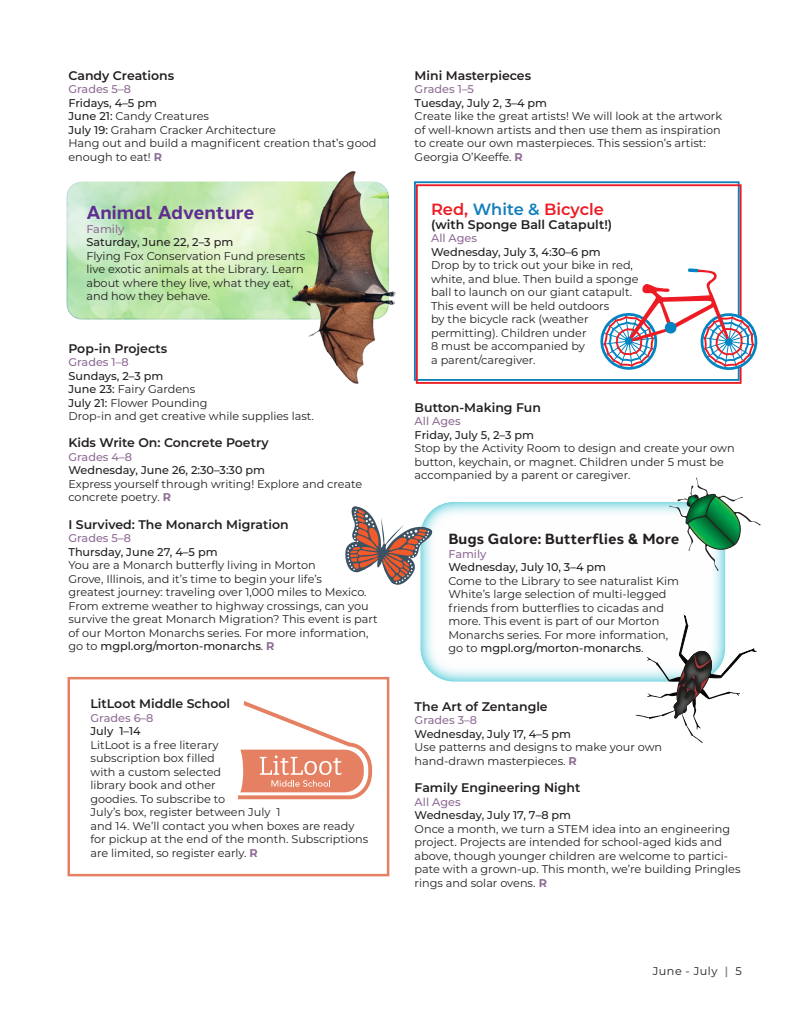
<style>
.page{position:relative;width:810px;height:1035px;background:#fff}
.page>*{position:absolute;margin:0;border:0;box-sizing:border-box;transform-origin:0 0}
.t1{font:700 18.75px "Halcom";color:#5f2d91}
.t2{font:600 16.25px "Montserrat";color:#ed1c24}
.t3{font:700 14.75px "Halcom";color:#231f20}
.t4{font:600 12.5px "Montserrat";color:#231f20}
.t5{font:11.25px/13.5px "Montserrat";color:#231f20}
.t6{font:500 11.25px "Montserrat";color:#231f20}
.t7{font:500 11.25px "Montserrat";color:#8f6c95}
.t8{font:11.25px "Montserrat";letter-spacing:.04em;color:#231f20}
.s1{font-weight:500}
.s2{font-weight:700;color:#8f6c95}
.s3{font-weight:400}
.s4{color:#1280bb}
.s5{font-weight:600;color:#7c888e}
</style>
<div class="page">
<svg style="left:68px;top:182px;width:320px;height:137px;background:#c6e9b7"></svg>
<div style="left:68px;top:677px;width:321px;height:199px;background:#fff;border:2px solid #e58062"></div>
<svg style="left:238px;top:701px;width:134px;height:98px"></svg>
<img style="left:247px;top:171px;width:169px;height:213px">
<div style="left:414px;top:181px;width:326px;height:200px;border:2px solid #1280bb"></div>
<div style="left:416px;top:184px;width:326px;height:200px;border:2px solid #ed1c24"></div>
<svg style="left:600px;top:268px;width:158px;height:104px"></svg>
<div style="left:419px;top:500px;width:307px;height:182px;background:#fefafc"></div>
<svg style="left:635px;top:611px;width:121px;height:132px"></svg>
<svg style="left:669px;top:477px;width:92px;height:95px"></svg>
<svg style="left:345px;top:506px;width:89px;height:81px"></svg>
<p class="t4" style="left:68px;top:67px;width:107px">Candy Creations</p>
<p class="t7" style="left:68px;top:82px;width:64px">Grades 5–8</p>
<p class="t6" style="left:68px;top:95px;width:90px">Fridays, 4–5 pm</p>
<p class="t5" style="left:68px;top:109px;width:142px"><span class="s1">June 21:</span> Candy Creatures</p>
<p class="t5" style="left:68px;top:123px;width:209px"><span class="s1">July 19:</span> Graham Cracker Architecture</p>
<p class="t5" style="left:68px;top:136px;width:310px">Hang out and build a magnificent creation that’s good enough to eat! <span class="s2">R</span></p>
<p class="t1" style="left:86px;top:197px;width:170px">Animal Adventure</p>
<p class="t7" style="left:86px;top:221px;width:40px">Family</p>
<p class="t6" style="left:86px;top:234px;width:148px">Saturday, June 22, 2–3 pm</p>
<p class="t5" style="left:86px;top:248px;width:221px">Flying Fox Conservation Fund presents live exotic animals at the Library. Learn about where they live, what they eat, and how they behave.</p>
<p class="t4" style="left:68px;top:339px;width:100px">Pop-in Projects</p>
<p class="t7" style="left:68px;top:354px;width:62px">Grades 1–8</p>
<p class="t6" style="left:68px;top:368px;width:97px">Sundays, 2–3 pm</p>
<p class="t5" style="left:68px;top:382px;width:128px"><span class="s1">June 23:</span> Fairy Gardens</p>
<p class="t5" style="left:68px;top:396px;width:141px"><span class="s1">July 21:</span> Flower Pounding</p>
<p class="t5" style="left:68px;top:409px;width:247px">Drop-in and get creative while supplies last.</p>
<p class="t4" style="left:68px;top:434px;width:202px">Kids Write On: Concrete Poetry</p>
<p class="t7" style="left:68px;top:449px;width:65px">Grades 4–8</p>
<p class="t6" style="left:68px;top:463px;width:198px">Wednesday, June 26, 2:30–3:30 pm</p>
<p class="t5" style="left:68px;top:477px;width:295px">Express yourself through writing! Explore and create</p>
<p class="t5" style="left:68px;top:490px;width:104px">concrete poetry. <span class="s2">R</span></p>
<p class="t4" style="left:68px;top:515px;width:222px">I Survived: The Monarch Migration</p>
<p class="t7" style="left:68px;top:530px;width:64px">Grades 5–8</p>
<p class="t6" style="left:68px;top:544px;width:151px">Thursday, June 27, 4–5 pm</p>
<p class="t5" style="left:68px;top:558px;width:249px">You are a Monarch butterfly living in Morton</p>
<p class="t5" style="left:68px;top:572px;width:255px">Grove, Illinois, and it’s time to begin your life’s</p>
<p class="t5" style="left:68px;top:585px;width:302px">greatest journey: traveling over 1,000 miles to Mexico.<br>From extreme weather to highway crossings, can you</p>
<p class="t5" style="left:68px;top:612px;width:311px">survive the great Monarch Migration? This event is part</p>
<p class="t5" style="left:68px;top:626px;width:302px">of our Morton Monarchs series. For more information,</p>
<p class="t6" style="left:68px;top:638px;width:208px"><span class="s3">go to</span> mgpl.org/morton-monarchs<span class="s3">.</span> <span class="s2">R</span></p>
<p class="t4" style="left:91px;top:695px;width:141px">LitLoot Middle School</p>
<p class="t7" style="left:91px;top:710px;width:64px">Grades 6–8</p>
<p class="t6" style="left:91px;top:723px;width:52px">July 1–14</p>
<p class="t5" style="left:91px;top:738px;width:130px">LitLoot is a free literary subscription box filled</p>
<p class="t5" style="left:91px;top:765px;width:192px">with a custom selected<br>library book and other<br>goodies. To subscribe to<br>July’s box, register between July 1</p>
<p class="t5" style="left:91px;top:819px;width:265px">and 14. We’ll contact you when boxes are ready</p>
<p class="t5" style="left:91px;top:832px;width:279px">for pickup at the end of the month. Subscriptions are limited, so register early. <span class="s2">R</span></p>
<p class="t4" style="left:415px;top:67px;width:118px">Mini Masterpieces</p>
<p class="t7" style="left:415px;top:82px;width:61px">Grades 1–5</p>
<p class="t6" style="left:415px;top:95px;width:134px">Tuesday, July 2, 3–4 pm</p>
<p class="t5" style="left:415px;top:109px;width:309px">Create like the great artists! We will look at the artwork</p>
<p class="t5" style="left:415px;top:123px;width:308px">of well-known artists and then use them as inspiration</p>
<p class="t5" style="left:415px;top:136px;width:293px">to create our own masterpieces. This session’s artist:</p>
<p class="t5" style="left:415px;top:150px;width:110px">Georgia O’Keeffe. <span class="s2">R</span></p>
<p class="t2" style="left:431px;top:198px;width:174px">Red, <span class="s4">White &amp;</span> Bicycle</p>
<p class="t4" style="left:431px;top:216px;width:183px">(with Sponge Ball Catapult!)</p>
<p class="t7" style="left:431px;top:230px;width:48px">All Ages</p>
<p class="t6" style="left:431px;top:244px;width:171px">Wednesday, July 3, 4:30–6 pm</p>
<p class="t5" style="left:431px;top:258px;width:203px">Drop by to trick out your bike in red,</p>
<p class="t5" style="left:431px;top:272px;width:209px">white, and blue. Then build a sponge</p>
<p class="t5" style="left:431px;top:285px;width:202px">ball to launch on our giant catapult.</p>
<p class="t5" style="left:431px;top:299px;width:180px">This event will be held outdoors</p>
<p class="t5" style="left:431px;top:312px;width:159px">by the bicycle rack (weather</p>
<p class="t5" style="left:431px;top:326px;width:157px">permitting). Children under</p>
<p class="t5" style="left:431px;top:339px;width:155px">8 must be accompanied by</p>
<p class="t5" style="left:431px;top:353px;width:106px">a parent/caregiver.</p>
<p class="t4" style="left:415px;top:399px;width:128px">Button-Making Fun</p>
<p class="t7" style="left:415px;top:414px;width:48px">All Ages</p>
<p class="t6" style="left:415px;top:427px;width:121px">Friday, July 5, 2–3 pm</p>
<p class="t5" style="left:415px;top:441px;width:322px">Stop by the Activity Room to design and create your own button, keychain, or magnet. Children under 5 must be accompanied by a parent or caregiver.</p>
<p class="t3" style="left:448px;top:527px;width:232px">Bugs Galore: Butterflies &amp; More</p>
<p class="t7" style="left:448px;top:546px;width:40px">Family</p>
<p class="t6" style="left:448px;top:559px;width:159px">Wednesday, July 10, 3–4 pm</p>
<p class="t5" style="left:448px;top:573px;width:232px">Come to the Library to see naturalist Kim White’s large selection of multi-legged friends from butterflies to cicadas and more. This event is part of our Morton Monarchs series. For more information,</p>
<p class="t6" style="left:448px;top:640px;width:196px"><span class="s3">go to</span> mgpl.org/morton-monarchs<span class="s3">.</span></p>
<p class="t4" style="left:415px;top:698px;width:135px">The Art of Zentangle</p>
<p class="t7" style="left:415px;top:713px;width:64px">Grades 3–8</p>
<p class="t6" style="left:415px;top:726px;width:158px">Wednesday, July 17, 4–5 pm</p>
<p class="t5" style="left:415px;top:740px;width:249px">Use patterns and designs to make your own</p>
<p class="t5" style="left:415px;top:754px;width:164px">hand-drawn masterpieces. <span class="s2">R</span></p>
<p class="t4" style="left:415px;top:779px;width:167px">Family Engineering Night</p>
<p class="t7" style="left:415px;top:794px;width:48px">All Ages</p>
<p class="t6" style="left:415px;top:807px;width:158px">Wednesday, July 17, 7–8 pm</p>
<p class="t5" style="left:415px;top:822px;width:327px">Once a month, we turn a STEM idea into an engineering project. Projects are intended for school-aged kids and above, though younger children are welcome to partici&shy;pate with a grown-up. This month, we’re building Pringles rings and solar ovens. <span class="s2">R</span></p>
<p class="t8" style="left:653px;top:964px;width:90px">June - July <span class="s5">|</span> 5</p>
</div>
